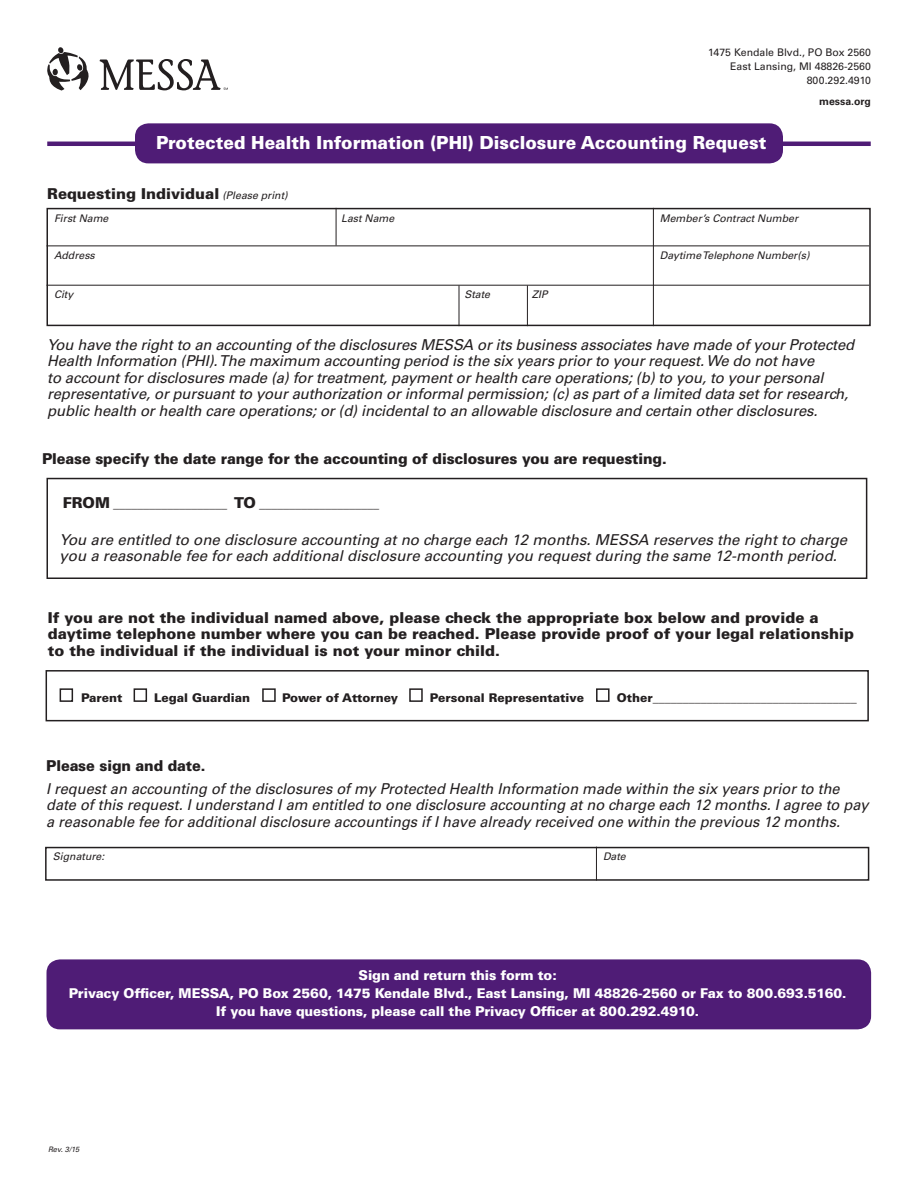
<style>
.page{position:relative;width:918px;height:1188px;background:#fff}
.page>*{position:absolute;margin:0;border:0;box-sizing:border-box;transform-origin:0 0}
.t1{font:900 18px "Univers LT Std";color:#fff;scale:.96 1}
.t2{font:italic 15px/16.5px "Univers LT Std";letter-spacing:-.01em;color:#231f20}
.t3{font:900 15px/16.5px "Univers LT Std";color:#231f20}
.t4{font:900 15px "Univers LT Std";color:#231f20;scale:.96 1}
.t5{font:900 13.5px "Univers LT Std";letter-spacing:-.01em;color:#fff}
.t6{font:900 12px "Univers LT Std";color:#231f20}
.t7{font:italic 12px "Univers LT Std";color:#231f20}
.t8{font:italic 10.5px "Univers LT Std";color:#231f20}
.t9{font:10.5px "Univers LT Std";color:#231f20}
.t10{font:700 10.5px "Univers LT Std";color:#231f20}
.t11{font:italic 7.5px "Univers LT Std";color:#231f20}
.s1{font-weight:400;font-style:italic;font-size:10.5px}
.s2{font-weight:900;font-style:normal;font-size:15px}
</style>
<div class="page">
<svg style="left:47px;top:47px;width:42px;height:44px"></svg>
<svg style="left:100px;top:59px;width:128px;height:31px"></svg>
<hr style="left:47px;top:142px;width:824px;height:4px;background:#4f1c76">
<div style="left:135px;top:123px;width:648px;height:40px;background:#4f1c76;border-radius:14px"></div>
<div style="left:46px;top:208px;width:825px;height:118px;border:2px solid #231f20"></div>
<hr style="left:46px;top:246px;width:823px;height:1px;background:#231f20">
<hr style="left:46px;top:285px;width:823px;height:1px;background:#231f20">
<hr style="left:653px;top:208px;width:1px;height:118px;background:#231f20">
<hr style="left:336px;top:208px;width:1px;height:38px;background:#231f20">
<hr style="left:459px;top:285px;width:1px;height:41px;background:#231f20">
<hr style="left:527px;top:285px;width:1px;height:41px;background:#231f20">
<div style="left:45px;top:847px;width:824px;height:34px;border:2px solid #231f20"></div>
<hr style="left:596px;top:847px;width:1px;height:34px;background:#231f20">
<div style="left:46px;top:959px;width:825px;height:70px;background:#4f1c76;border-radius:14px"></div>
<div style="left:46px;top:670px;width:823px;height:51px;border:2px solid #231f20"></div>
<div style="left:46px;top:478px;width:821px;height:101px;border:2px solid #231f20"></div>
<div style="left:60px;top:688px;width:13px;height:14px;border:2px solid #231f20"></div>
<div style="left:134px;top:688px;width:13px;height:14px;border:2px solid #231f20"></div>
<div style="left:262px;top:688px;width:14px;height:14px;border:2px solid #231f20"></div>
<div style="left:409px;top:688px;width:14px;height:14px;border:2px solid #231f20"></div>
<div style="left:596px;top:688px;width:14px;height:14px;border:2px solid #231f20"></div>
<p class="t9" style="left:708px;top:46px;width:164px">1475 Kendale Blvd., PO Box 2560</p>
<p class="t9" style="left:730px;top:60px;width:142px">East Lansing, MI 48826-2560</p>
<p class="t9" style="left:807px;top:75px;width:66px">800.292.4910</p>
<p class="t10" style="left:819px;top:96px;width:53px">messa.org</p>
<p class="t1" style="left:156px;top:131px;width:637px">Protected Health Information (PHI) Disclosure Accounting Request</p>
<p class="t3" style="left:47px;top:185px;width:242px">Requesting Individual <span class="s1">(Please print)</span></p>
<p class="t8" style="left:54px;top:212px;width:56px">First Name</p>
<p class="t8" style="left:54px;top:249px;width:42px">Address</p>
<p class="t8" style="left:54px;top:289px;width:21px">City</p>
<p class="t8" style="left:660px;top:212px;width:140px">Member’s Contract Number</p>
<p class="t8" style="left:660px;top:249px;width:151px">Daytime Telephone Number(s)</p>
<p class="t8" style="left:341px;top:212px;width:55px">Last Name</p>
<p class="t8" style="left:464px;top:288px;width:27px">State</p>
<p class="t8" style="left:532px;top:288px;width:17px">ZIP</p>
<p class="t2" style="left:47px;top:336px;width:809px">You have the right to an accounting of the disclosures MESSA or its business associates have made of your Protected Health Information (PHI). The maximum accounting period is the six years prior to your request. We do not have<br>to account for disclosures made (a) for treatment, payment or health care operations; (b) to you, to your personal representative, or pursuant to your authorization or informal permission; (c) as part of a limited data set for research, public health or health care operations; or (d) incidental to an allowable disclosure and certain other disclosures.</p>
<p class="t4" style="left:42px;top:449px;width:652px">Please specify the date range for the accounting of disclosures you are requesting.</p>
<p class="t7" style="left:63px;top:497px;width:318px"><span class="s2">FROM</span> ___________________ <span class="s2">TO</span> ____________________</p>
<p class="t2" style="left:60px;top:531px;width:789px">You are entitled to one disclosure accounting at no charge each 12 months. MESSA reserves the right to charge you a reasonable fee for each additional disclosure accounting you request during the same 12-month period.</p>
<p class="t3" style="left:48px;top:609px;width:808px">If you are not the individual named above, please check the appropriate box below and provide a daytime telephone number where you can be reached. Please provide proof of your legal relationship to the individual if the individual is not your minor child.</p>
<p class="t6" style="left:81px;top:690px;width:43px">Parent</p>
<p class="t6" style="left:154px;top:690px;width:97px">Legal Guardian</p>
<p class="t6" style="left:282px;top:690px;width:118px">Power of Attorney</p>
<p class="t6" style="left:430px;top:690px;width:156px">Personal Representative</p>
<p class="t6" style="left:617px;top:690px;width:241px">Other__________________________________</p>
<p class="t4" style="left:46px;top:756px;width:168px">Please sign and date.</p>
<p class="t2" style="left:46px;top:780px;width:824px">I request an accounting of the disclosures of my Protected Health Information made within the six years prior to the date of this request. I understand I am entitled to one disclosure accounting at no charge each 12 months. I agree to pay a reasonable fee for additional disclosure accountings if I have already received one within the previous 12 months.</p>
<p class="t8" style="left:53px;top:850px;width:53px">Signature:</p>
<p class="t8" style="left:603px;top:850px;width:24px">Date</p>
<p class="t5" style="left:359px;top:967px;width:200px">Sign and return this form to:</p>
<p class="t5" style="left:69px;top:985px;width:779px">Privacy Officer, MESSA, PO Box 2560, 1475 Kendale Blvd., East Lansing, MI 48826-2560 or Fax to 800.693.5160.</p>
<p class="t5" style="left:216px;top:1003px;width:484px">If you have questions, please call the Privacy Officer at 800.292.4910.</p>
<p class="t11" style="left:48px;top:1145px;width:33px">Rev. 3/15</p>
</div>
